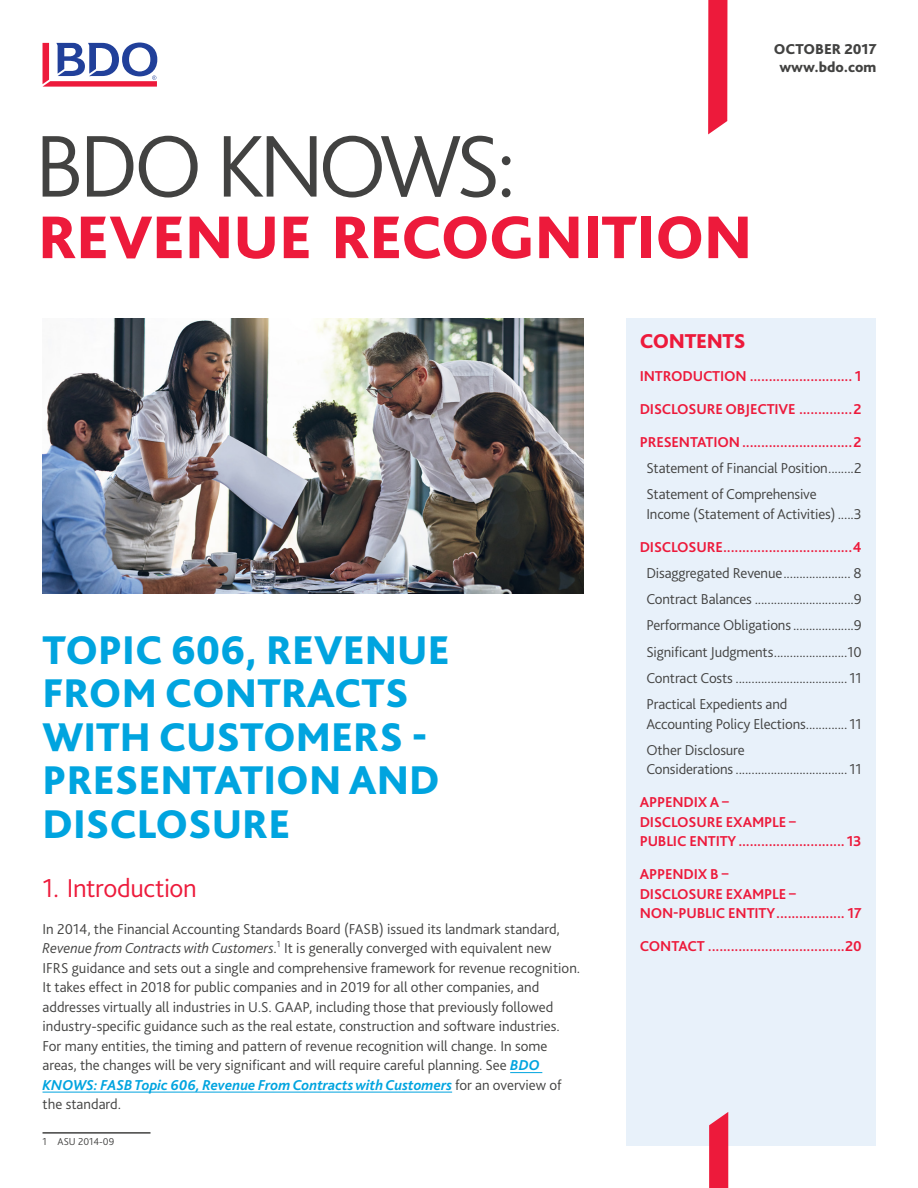
<style>
.page{position:relative;width:918px;height:1188px;background:#fff}
.page>*{position:absolute;margin:0;border:0;box-sizing:border-box;transform-origin:0 0}
.t1{font:300 91.65px "Bliss Pro";letter-spacing:-.07em;color:#424241}
.t2{font:800 63px "Bliss Pro";letter-spacing:-.005em;color:#ed1a3b}
.t3{font:800 42px/43.5px "Bliss Pro";color:#00a4df}
.t4{font:300 27px "Bliss Pro";letter-spacing:-.015em;color:#ed1a3b}
.t5{font:800 21px "Bliss Pro";letter-spacing:-.02em;color:#ed1a3b}
.t6{font:300 15px/19.5px "Bliss Pro";color:#424241}
.t7{font:700 15px/19.5px "Bliss Pro";letter-spacing:-.01em;color:#ed1a3b}
.t8{font:800 15px/18px "Bliss Pro";color:#424241;text-align:center}
.t9{font:300 10.5px "Bliss Pro";color:#424241}
.s1{font-style:italic}
.s2{font-weight:700;font-style:italic;color:#00a4df}
</style>
<div class="page">
<div style="left:626px;top:318px;width:249px;height:827px;background:#e8f1fa"></div>
<svg style="left:43px;top:43px;width:114px;height:44px"></svg>
<hr style="left:510px;top:1072px;width:32px;height:1px;background:#00a4df">
<hr style="left:43px;top:1092px;width:409px;height:1px;background:#00a4df">
<hr style="left:43px;top:1132px;width:108px;height:2px;background:#424241">
<svg style="left:708px;top:0;width:19px;height:134px;background:#ee2746"></svg>
<svg style="left:709px;top:1112px;width:19px;height:76px"></svg>
<img style="left:43px;top:318px;width:541px;height:276px">
<h1 class="t1" style="left:35px;top:109px;width:483px">BDO KNOWS:</h1>
<h2 class="t2" style="left:38px;top:198px;width:716px">REVENUE RECOGNITION</h2>
<p class="t8" style="left:774px;top:40px;width:104px">OCTOBER 2017 www.bdo.com</p>
<h3 class="t3" style="left:43px;top:627px;width:409px">TOPIC 606, REVENUE<br>FROM CONTRACTS<br>WITH CUSTOMERS -<br>PRESENTATION AND<br>DISCLOSURE</h3>
<h3 class="t4" style="left:43px;top:872px;width:156px">1. Introduction</h3>
<p class="t6" style="left:43px;top:919px;width:539px">In 2014, the Financial Accounting Standards Board (FASB) issued its landmark standard, <span class="s1">Revenue from Contracts with Customers</span>.<sup>1</sup> It is generally converged with equivalent new IFRS guidance and sets out a single and comprehensive framework for revenue recognition.<br>It takes effect in 2018 for public companies and in 2019 for all other companies, and addresses virtually all industries in U.S. GAAP, including those that previously followed industry-specific guidance such as the real estate, construction and software industries.<br>For many entities, the timing and pattern of revenue recognition will change. In some areas, the changes will be very significant and will require careful planning. See <span class="s2">BDO KNOWS: FASB Topic 606, Revenue From Contracts with Customers</span> for an overview of the standard.</p>
<p class="t9" style="left:43px;top:1135px;width:73px">1 ASU 2014-09</p>
<h3 class="t5" style="left:640px;top:328px;width:108px">CONTENTS</h3>
<p class="t7" style="left:640px;top:366px;width:223px">INTRODUCTION ........................... 1</p>
<p class="t7" style="left:640px;top:399px;width:223px">DISCLOSURE OBJECTIVE ..............2</p>
<p class="t7" style="left:640px;top:432px;width:223px">PRESENTATION.............................2</p>
<p class="t6" style="left:646px;top:455px;width:217px;line-height:26.2px">Statement of Financial Position........2<br>Statement of Comprehensive</p>
<p class="t6" style="left:646px;top:504px;width:217px">Income (Statement of Activities) .....3</p>
<p class="t7" style="left:640px;top:537px;width:223px">DISCLOSURE..................................4</p>
<p class="t6" style="left:646px;top:560px;width:217px;line-height:26.2px;text-align:justify">Disaggregated Revenue..................... 8<br>Contract Balances ...............................9<br>Performance Obligations...................9<br>Significant Judgments.......................10<br>Contract Costs ................................... 11<br>Practical Expedients and</p>
<p class="t6" style="left:646px;top:710px;width:217px;line-height:26.2px">Accounting Policy Elections............. 11<br>Other Disclosure</p>
<p class="t6" style="left:646px;top:759px;width:217px">Considerations ................................... 11</p>
<p class="t7" style="left:640px;top:792px;width:223px">APPENDIX A –<br>DISCLOSURE EXAMPLE –<br>PUBLIC ENTITY............................ 13</p>
<p class="t7" style="left:640px;top:864px;width:223px">APPENDIX B –<br>DISCLOSURE EXAMPLE –<br>NON-PUBLIC ENTITY.................. 17</p>
<p class="t7" style="left:640px;top:936px;width:224px">CONTACT ....................................20</p>
</div>
